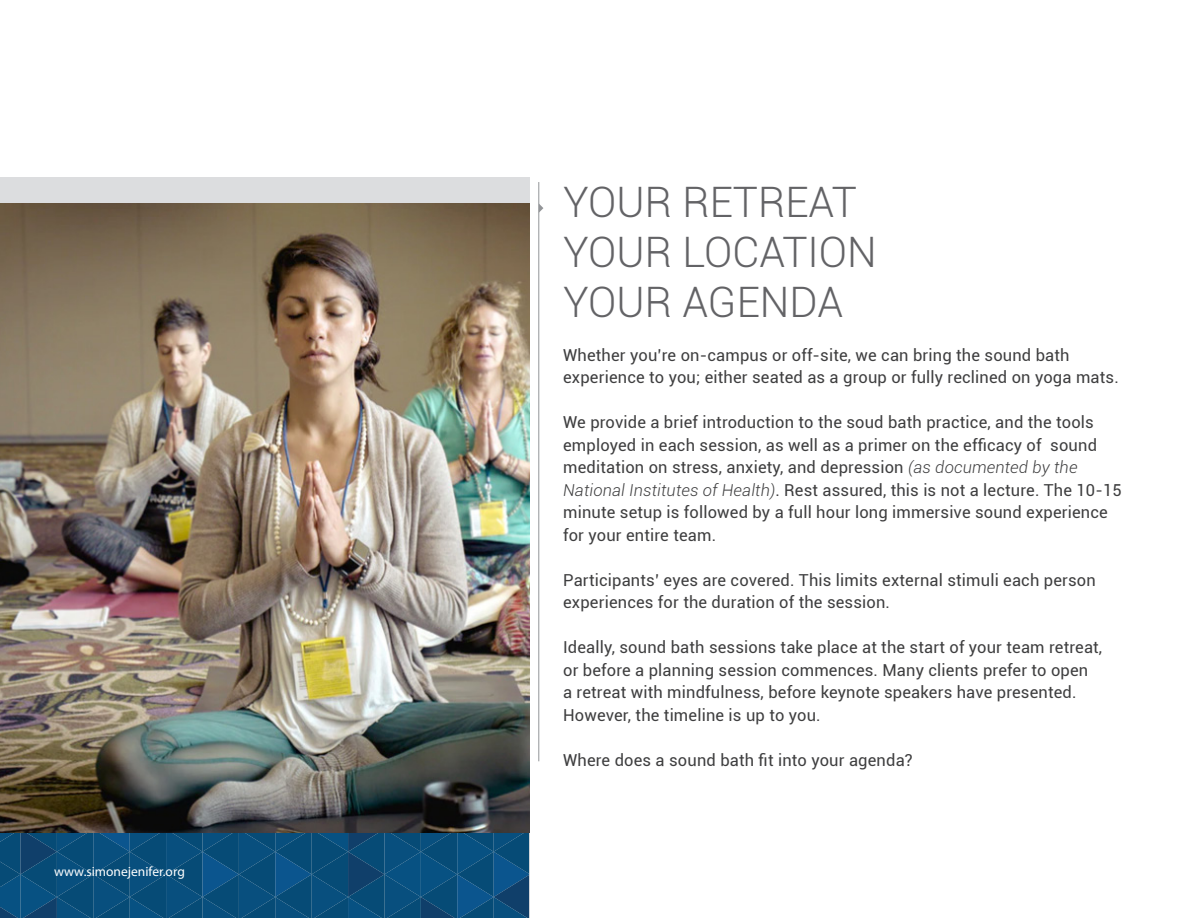
<style>
.page{position:relative;width:1188px;height:918px;background:#fff}
.page>*{position:absolute;margin:0;border:0;box-sizing:border-box;transform-origin:0 0}
.Headline{font:300 42px "Roboto";color:#636366}
.Body__grey{font:16.5px/22.5px "Roboto";letter-spacing:.01em;color:#3e3e3f}
.t1{font:13.5px "Myriad Pro";color:#fff}
.s1{font-weight:300;font-style:italic}
</style>
<div class="page">
<svg style="left:0;top:833px;width:529px;height:85px;background:#0a4e7b"></svg>
<div style="left:0;top:178px;width:529px;height:25px;background:#dcdddf"></div>
<img style="left:0;top:203px;width:529px;height:630px">
<hr style="left:538px;top:182px;width:1px;height:579px;background:#939598">
<svg style="left:539px;top:203px;width:4px;height:10px"></svg>
<p class="t1" style="left:54px;top:863px;width:132px">www.simonejenifer.org</p>
<p class="Headline" style="left:563px;top:173px;width:295px">YOUR RETREAT</p>
<p class="Headline" style="left:563px;top:223px;width:315px">YOUR LOCATION</p>
<p class="Headline" style="left:563px;top:273px;width:282px">YOUR AGENDA</p>
<p class="Body__grey" style="left:563px;top:343px;width:557px">Whether you’re on-campus or off-site, we can bring the sound bath experience to you; either seated as a group or fully reclined on yoga mats.</p>
<p class="Body__grey" style="left:563px;top:411px;width:560px">We provide a brief introduction to the soud bath practice, and the tools employed in each session, as well as a primer on the efficacy of sound meditation on stress, anxiety, and depression <span class="s1">(as documented by the National Institutes of Health)</span>. Rest assured, this is not a lecture. The 10-15 minute setup is followed by a full hour long immersive sound experience for your entire team.</p>
<p class="Body__grey" style="left:563px;top:568px;width:534px">Participants’ eyes are covered. This limits external stimuli each person experiences for the duration of the session.</p>
<p class="Body__grey" style="left:563px;top:636px;width:541px">Ideally, sound bath sessions take place at the start of your team retreat, or before a planning session commences. Many clients prefer to open<br>a retreat with mindfulness, before keynote speakers have presented.<br>However, the timeline is up to you.</p>
<p class="Body__grey" style="left:563px;top:748px;width:351px">Where does a sound bath fit into your agenda?</p>
</div>
